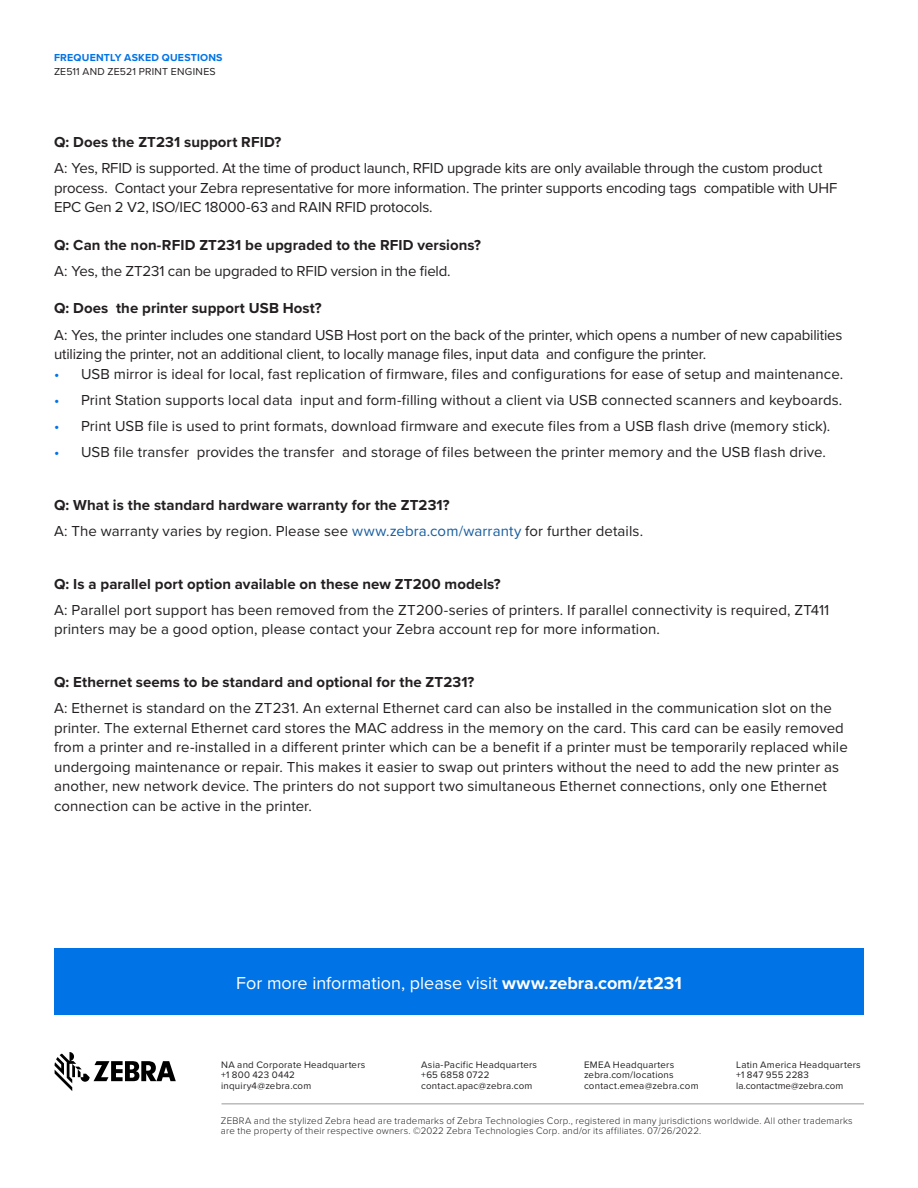
<style>
.page{position:relative;width:918px;height:1188px;background:#fff}
.page>*{position:absolute;margin:0;border:0;box-sizing:border-box;transform-origin:0 0}
.CTA-Call_To_Action{font:18px "Proxima Nova";color:#fff}
.Introduction-Cover{font:15px/19.5px "Proxima Nova";letter-spacing:.005em;color:#231f20}
.Introduction-Cover-2{font:700 15px "Proxima Nova";letter-spacing:.01em;color:#231f20}
.Introduction-Cover-3{font:15px/19.5px "Proxima Nova";letter-spacing:-.015em;color:#231f20}
.t1{font:10.5px "Proxima Nova";letter-spacing:.025em;color:#231f20}
.t2{font:700 10.5px "Proxima Nova";letter-spacing:.02em;color:#0073e6}
.t3{font:9.75px/10.5px "Proxima Nova";letter-spacing:.025em;color:#231f20}
.t4{font:300 9.75px/10.5px "Proxima Nova";letter-spacing:.02em;color:#231f20}
.s1{color:#0073e6}
.s2{color:#175d9e}
.s3{font-weight:700}
</style>
<div class="page">
<div style="left:54px;top:948px;width:810px;height:67px;background:#0073e6"></div>
<hr style="left:222px;top:1104px;width:642px;height:1px;background:#989999">
<svg style="left:55px;top:1052px;width:121px;height:39px"></svg>
<p class="t2" style="left:54px;top:50px;width:170px">FREQUENTLY ASKED QUESTIONS</p>
<p class="t1" style="left:54px;top:64px;width:163px">ZE511 AND ZE521 PRINT ENGINES</p>
<p class="Introduction-Cover-2" style="left:54px;top:131px;width:229px">Q: Does the ZT231 support RFID?</p>
<p class="Introduction-Cover" style="left:54px;top:158px;width:785px">A: Yes, RFID is supported. At the time of product launch, RFID upgrade kits are only available through the custom product process. Contact your Zebra representative for more information. The printer supports encoding tags compatible with UHF<br>EPC Gen 2 V2, ISO/IEC 18000-63 and RAIN RFID protocols.</p>
<p class="Introduction-Cover-2" style="left:54px;top:233px;width:428px">Q: Can the non-RFID ZT231 be upgraded to the RFID versions?</p>
<p class="Introduction-Cover" style="left:54px;top:260px;width:398px">A: Yes, the ZT231 can be upgraded to RFID version in the field.</p>
<p class="Introduction-Cover-2" style="left:54px;top:297px;width:269px">Q: Does the printer support USB Host?</p>
<p class="Introduction-Cover-3" style="left:54px;top:324px;width:790px">A: Yes, the printer includes one standard USB Host port on the back of the printer, which opens a number of new capabilities utilizing the printer, not an additional client, to locally manage files, input data and configure the printer.</p>
<p class="Introduction-Cover" style="left:54px;top:363px;width:791px"><span class="s1">•</span> USB mirror is ideal for local, fast replication of firmware, files and configurations for ease of setup and maintenance.</p>
<p class="Introduction-Cover" style="left:54px;top:389px;width:790px"><span class="s1">•</span> Print Station supports local data input and form-filling without a client via USB connected scanners and keyboards.</p>
<p class="Introduction-Cover" style="left:54px;top:416px;width:778px"><span class="s1">•</span> Print USB file is used to print formats, download firmware and execute files from a USB flash drive (memory stick).</p>
<p class="Introduction-Cover" style="left:54px;top:442px;width:774px"><span class="s1">•</span> USB file transfer provides the transfer and storage of files between the printer memory and the USB flash drive.</p>
<p class="Introduction-Cover-2" style="left:54px;top:494px;width:397px">Q: What is the standard hardware warranty for the ZT231?</p>
<p class="Introduction-Cover" style="left:54px;top:521px;width:591px">A: The warranty varies by region. Please see <span class="s2">www.zebra.com/warranty</span> for further details.</p>
<p class="Introduction-Cover-2" style="left:54px;top:572px;width:448px">Q: Is a parallel port option available on these new ZT200 models?</p>
<p class="Introduction-Cover" style="left:54px;top:599px;width:777px">A: Parallel port support has been removed from the ZT200-series of printers. If parallel connectivity is required, ZT411 printers may be a good option, please contact your Zebra account rep for more information.</p>
<p class="Introduction-Cover-2" style="left:54px;top:671px;width:422px">Q: Ethernet seems to be standard and optional for the ZT231?</p>
<p class="Introduction-Cover" style="left:54px;top:698px;width:795px">A: Ethernet is standard on the ZT231. An external Ethernet card can also be installed in the communication slot on the printer. The external Ethernet card stores the MAC address in the memory on the card. This card can be easily removed from a printer and re-installed in a different printer which can be a benefit if a printer must be temporarily replaced while undergoing maintenance or repair. This makes it easier to swap out printers without the need to add the new printer as another, new network device. The printers do not support two simultaneous Ethernet connections, only one Ethernet connection can be active in the printer.</p>
<p class="CTA-Call_To_Action" style="left:236px;top:969px;width:447px">For more information, please visit <span class="s3">www.zebra.com/zt231</span></p>
<p class="t3" style="left:221px;top:1059px;width:146px">NA and Corporate Headquarters +1 800 423 0442 inquiry4@zebra.com</p>
<p class="t3" style="left:421px;top:1059px;width:118px">Asia-Pacific Headquarters +65 6858 0722 contact.apac@zebra.com</p>
<p class="t3" style="left:584px;top:1059px;width:116px">EMEA Headquarters zebra.com/locations contact.emea@zebra.com</p>
<p class="t3" style="left:736px;top:1059px;width:126px">Latin America Headquarters +1 847 955 2283 la.contactme@zebra.com</p>
<p class="t4" style="left:221px;top:1115px;width:633px">ZEBRA and the stylized Zebra head are trademarks of Zebra Technologies Corp., registered in many jurisdictions worldwide. All other trademarks are the property of their respective owners. ©2022 Zebra Technologies Corp. and/or its affiliates. 07/26/2022.</p>
</div>
